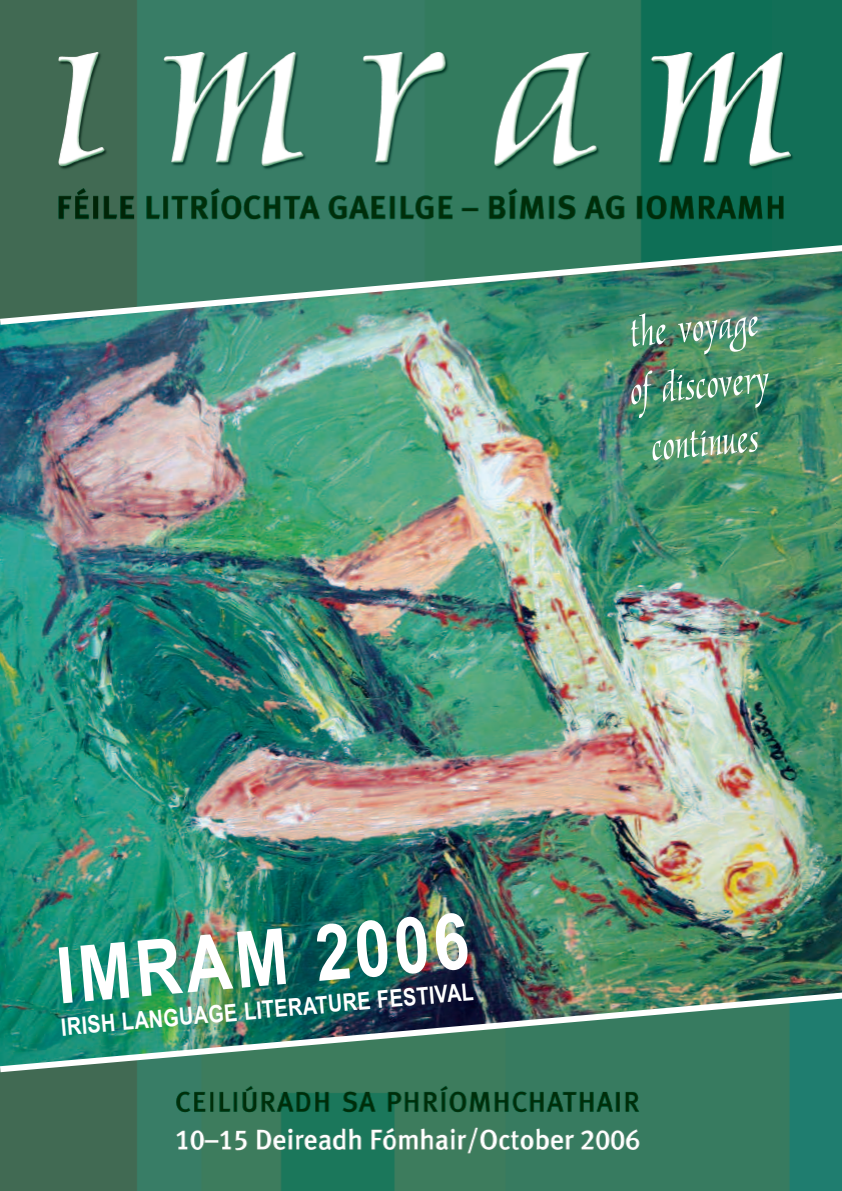
<style>
.page{position:relative;width:842px;height:1191px;background:#fff}
.page>*{position:absolute;margin:0;border:0;box-sizing:border-box;transform-origin:0 0}
.t1{font:700 78px "Arial Narrow";color:#fff}
.t2{font:48px/57.6px "Marigold";color:#fff;text-align:center}
.t3{font:700 24.2px "Arial Narrow";color:#fff}
</style>
<div class="page">
<img style="left:0;top:0;width:842px;height:1191px">
<img style="left:1px;top:328px;width:841px;height:659px">
<img style="left:0;top:240px;width:842px;height:88px">
<img style="left:0;top:987px;width:842px;height:88px">
<h2 class="t2" style="left:622px;top:301px;width:141px;rotate:-5deg">the voyage of discovery continues</h2>
<h1 class="t1" style="left:53px;top:931px;width:415px;rotate:-5deg">IMRAM 2006</h1>
<p class="t3" style="left:60px;top:1013px;width:415px;rotate:-5deg">IRISH LANGUAGE LITERATURE FESTIVAL</p>
</div>
